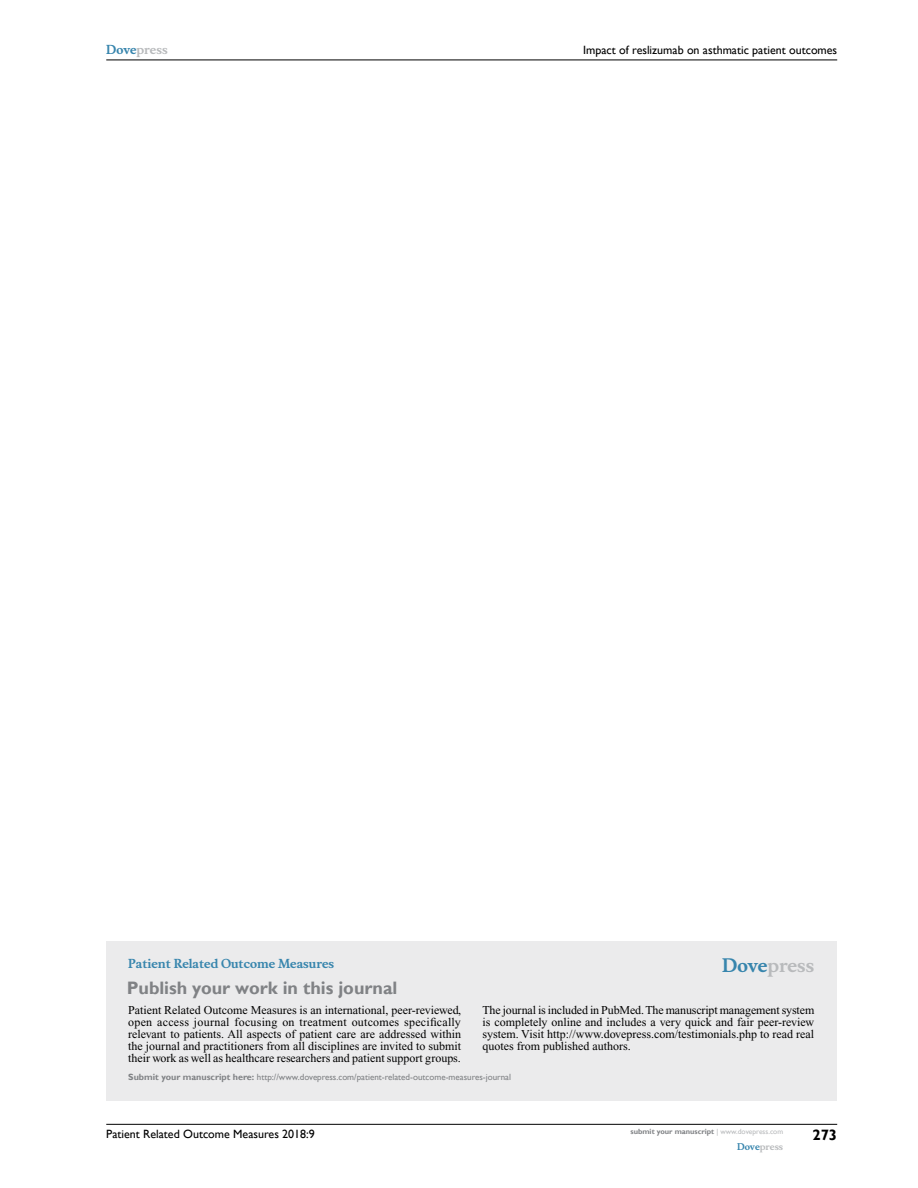
<style>
.page{position:relative;width:918px;height:1188px;background:#fff}
.page>*{position:absolute;margin:0;border:0;box-sizing:border-box;transform-origin:0 0}
.t1{font:700 18px "Gill Sans";color:#808285}
.t2{font:700 18px "Musee";color:#b8babc}
.t3{font:700 15px "Gill Sans";color:#000}
.t4{font:12px/12px "Times New Roman";color:#000;text-align:justify}
.t5{font:12px "Gill Sans";color:#000}
.t6{font:700 12px "Musee";color:#3785ad}
.t7{font:700 12px "Musee";color:#b8babc}
.t8{font:9px "Gill Sans";color:#808285}
.t9{font:700 9px "Musee";color:#b8babc}
.t10{font:700 7.5px "Gill Sans";color:#808285}
.s1{color:#3785ad}
.s2{font-weight:700}
.s3{font-weight:400;color:#b8babc}
</style>
<div class="page">
<div style="left:106px;top:941px;width:731px;height:159px;background:#ebebec"></div>
<hr style="left:106px;top:1124px;width:731px;height:1px;background:#000">
<hr style="left:106px;top:60px;width:731px;height:1px;background:#000">
<p class="t7" style="left:106px;top:43px;width:63px"><span class="s1">Dove</span>press</p>
<p class="t5" style="left:583px;top:43px;width:256px">Impact of reslizumab on asthmatic patient outcomes</p>
<p class="t6" style="left:128px;top:956px;width:207px">Patient Related Outcome Measures</p>
<h1 class="t1" style="left:127px;top:977px;width:272px">Publish your work in this journal</h1>
<h1 class="t2" style="left:722px;top:955px;width:94px"><span class="s1">Dove</span>press</h1>
<p class="t4" style="left:128px;top:1004px;width:334px">Patient Related Outcome Measures is an international, peer-reviewed, open access journal focusing on treatment outcomes specifically relevant to patients. All aspects of patient care are addressed within the journal and practitioners from all disciplines are invited to submit their work as well as healthcare researchers and patient support groups.</p>
<p class="t4" style="left:482px;top:1004px;width:333px">The journal is included in PubMed. The manuscript management system is completely online and includes a very quick and fair peer-review system. Visit http://www.dovepress.com/testimonials.php to read real quotes from published authors.</p>
<p class="t8" style="left:128px;top:1072px;width:384px"><span class="s2">Submit your manuscript here:</span> http://www.dovepress.com/patient-related-outcome-measures-journal</p>
<p class="t5" style="left:106px;top:1127px;width:210px">Patient Related Outcome Measures 2018:9</p>
<p class="t10" style="left:631px;top:1127px;width:154px">submit your manuscript <span class="s3">| www.dovepress.com</span></p>
<p class="t9" style="left:737px;top:1141px;width:48px"><span class="s1">Dove</span>press</p>
<p class="t3" style="left:812px;top:1126px;width:26px">273</p>
</div>
